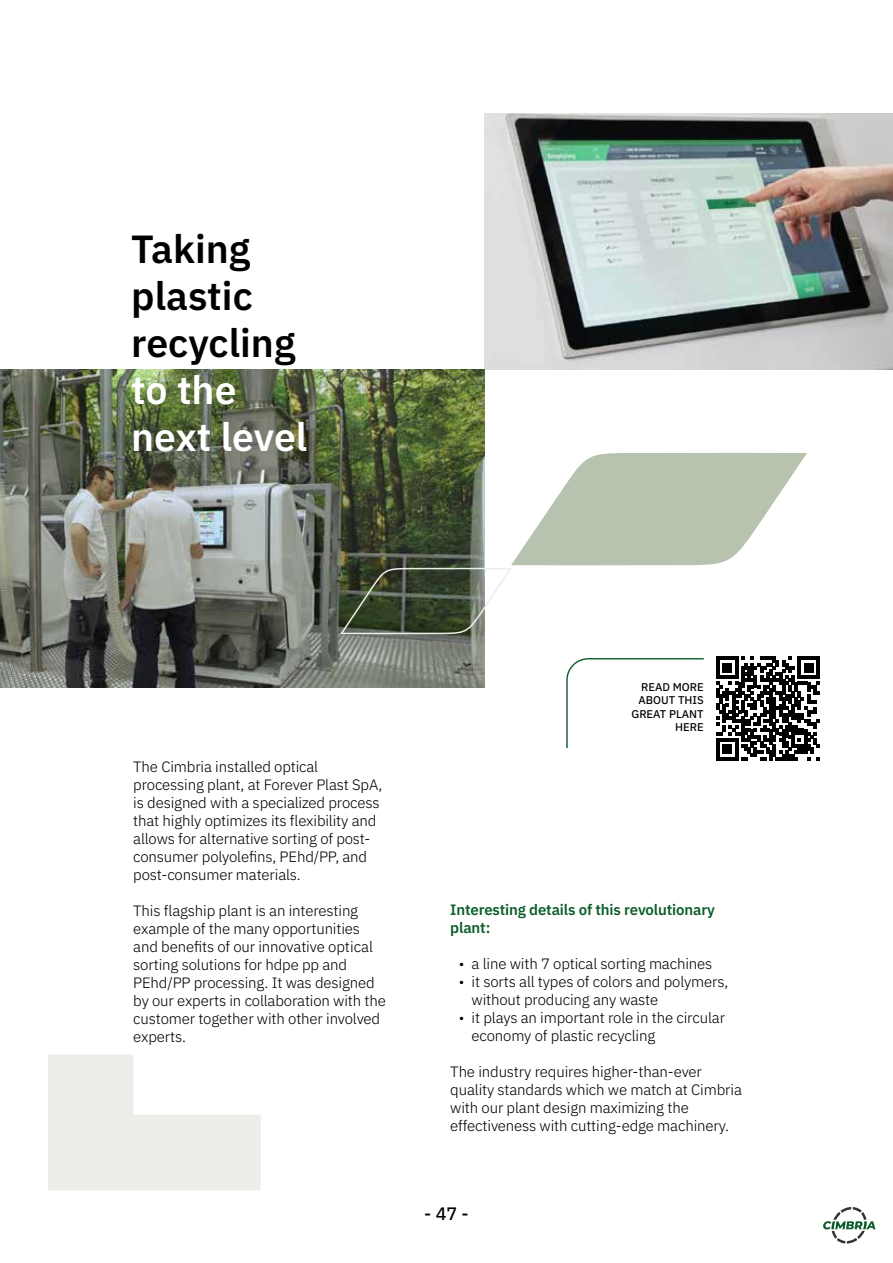
<style>
.page{position:relative;width:893px;height:1263px;background:#fff}
.page>*{position:absolute;margin:0;border:0;box-sizing:border-box;transform-origin:0 0}
.t1{font:600 39.3px/47.1px "Anuphan";color:#000}
.t2{font:600 39.3px/47.1px "Anuphan";color:#fff}
.t3{font:500 18px "Anuphan";color:#000}
.t4{font:300 15px/18px "Anuphan";letter-spacing:-.01em;color:#000}
.t5{font:600 15px/18px "Anuphan";letter-spacing:-.01em;color:#0a5d2b}
.t6{font:500 11.25px/13.5px "Anuphan";color:#000;text-align:right}
</style>
<div class="page">
<svg style="left:716px;top:657px;width:104px;height:103px"></svg>
<svg style="left:566px;top:658px;width:138px;height:91px"></svg>
<img style="left:485px;top:114px;width:408px;height:256px">
<img style="left:0;top:370px;width:485px;height:317px">
<svg style="left:340px;top:453px;width:467px;height:185px"></svg>
<svg style="left:48px;top:1055px;width:213px;height:135px"></svg>
<svg style="left:823px;top:1207px;width:52px;height:36px"></svg>
<h1 class="t1" style="left:131px;top:223px;width:166px">Taking plastic recycling</h1>
<h1 class="t2" style="left:131px;top:364px;width:178px">to the next level</h1>
<p class="t6" style="left:631px;top:679px;width:74px">READ MORE<br>ABOUT THIS<br>GREAT PLANT<br>HERE</p>
<p class="t4" style="left:133px;top:756px;width:251px">The Cimbria installed optical processing plant, at Forever Plast SpA, is designed with a specialized process that highly optimizes its flexibility and allows for alternative sorting of post&shy;consumer polyolefins, PEhd/PP, and post-consumer materials.</p>
<p class="t4" style="left:133px;top:900px;width:254px">This flagship plant is an interesting example of the many opportunities and benefits of our innovative optical sorting solutions for hdpe pp and PEhd/PP processing. It was designed by our experts in collaboration with the customer together with other involved experts.</p>
<p class="t5" style="left:450px;top:900px;width:266px">Interesting details of this revolutionary plant:</p>
<p class="t4" style="left:459px;top:954px;width:255px">• a line with 7 optical sorting machines</p>
<p class="t4" style="left:472px;top:972px;width:258px;text-indent:-13px">• it sorts all types of colors and polymers, without producing any waste</p>
<p class="t4" style="left:472px;top:1008px;width:255px;text-indent:-13px">• it plays an important role in the circular economy of plastic recycling</p>
<p class="t4" style="left:450px;top:1062px;width:293px">The industry requires higher-than-ever quality standards which we match at Cimbria with our plant design maximizing the effectiveness with cutting-edge machinery.</p>
<p class="t3" style="left:424px;top:1199px;width:46px">- 47 -</p>
</div>
